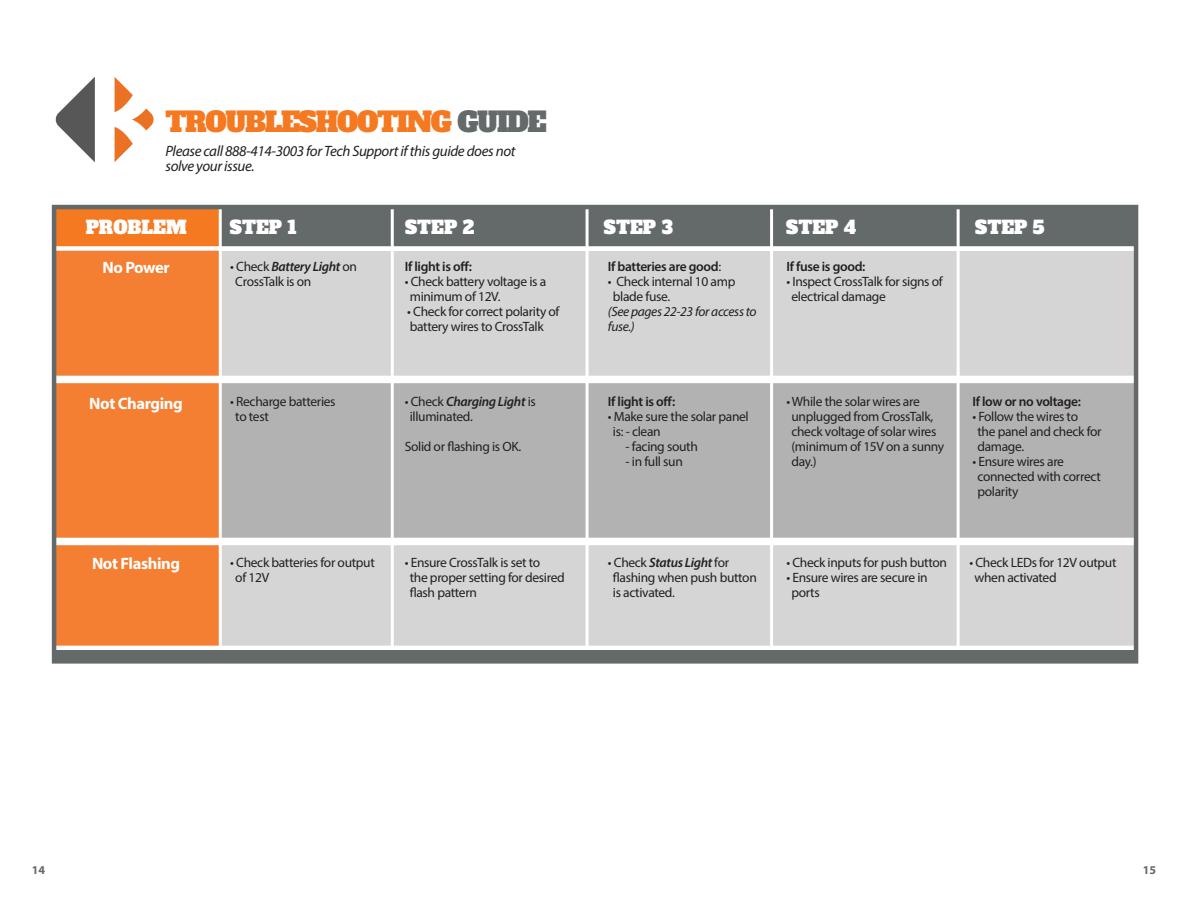
<style>
.page{position:relative;width:1188px;height:918px;background:#fff}
.page>*{position:absolute;margin:0;border:0;box-sizing:border-box;transform-origin:0 0}
.t1{font:27px "Alfa Slab One";letter-spacing:-.05em;color:#f57921}
.t2{font:18px "Alfa Slab One";color:#fff}
.t3{font:700 16.5px "Myriad Pro";letter-spacing:-.025em;color:#fff}
.t4{font:italic 15px/15px "Myriad Pro";letter-spacing:-.025em;color:#231f20}
.t5{font:13.5px/15px "Myriad Pro";letter-spacing:-.025em;color:#231f20}
.t6{font:600 13.5px "Myriad Pro";letter-spacing:-.025em;color:#231f20}
.t7{font:italic 13.5px/15px "Myriad Pro";letter-spacing:-.025em;color:#231f20}
.t8{font:700 12px "Myriad Pro";color:#646969}
.s1{color:#646969}
.s2{font-weight:400}
.s3{font-weight:600;font-style:italic}
</style>
<div class="page">
<div style="left:68px;top:382px;width:1068px;height:159px;background:#b3b2b2"></div>
<div style="left:68px;top:251px;width:1068px;height:128px;background:#d5d5d5"></div>
<div style="left:68px;top:545px;width:1068px;height:102px;background:#d5d5d5"></div>
<div style="left:55px;top:251px;width:166px;height:395px;background:#f47e31"></div>
<svg style="left:55px;top:77px;width:40px;height:85px"></svg>
<svg style="left:115px;top:77px;width:39px;height:85px"></svg>
<div style="left:216px;top:207px;width:920px;height:41px;background:#646969"></div>
<div style="left:55px;top:207px;width:166px;height:40px;background:#f57921"></div>
<hr style="left:391px;top:196px;width:3px;height:461px;background:#fff">
<hr style="left:219px;top:196px;width:3px;height:461px;background:#fff">
<hr style="left:586px;top:196px;width:3px;height:461px;background:#fff">
<hr style="left:770px;top:196px;width:3px;height:461px;background:#fff">
<hr style="left:957px;top:196px;width:3px;height:461px;background:#fff">
<div style="left:52px;top:376px;width:1108px;height:7px;background:#fff"></div>
<div style="left:52px;top:246px;width:1108px;height:5px;background:#fff"></div>
<div style="left:52px;top:538px;width:1108px;height:7px;background:#fff"></div>
<hr style="left:52px;top:646px;width:1108px;height:4px;background:#fff">
<div style="left:55px;top:651px;width:1081px;height:12px;background:#646969"></div>
<div style="left:52px;top:205px;width:1086px;height:459px;border:4px solid #646969"></div>
<h1 class="t1" style="left:165px;top:98px;width:383px">TROUBLESHOOTING <span class="s1">GUIDE</span></h1>
<p class="t4" style="left:165px;top:143px;width:352px">Please call 888-414-3003 for Tech Support if this guide does not solve your issue.</p>
<h2 class="t2" style="left:86px;top:212px;width:103px">PROBLEM</h2>
<h2 class="t2" style="left:230px;top:212px;width:69px">STEP 1</h2>
<h2 class="t2" style="left:405px;top:212px;width:71px">STEP 2</h2>
<h2 class="t2" style="left:604px;top:212px;width:70px">STEP 3</h2>
<h2 class="t2" style="left:786px;top:212px;width:72px">STEP 4</h2>
<h2 class="t2" style="left:975px;top:212px;width:71px">STEP 5</h2>
<p class="t3" style="left:103px;top:257px;width:69px">No Power</p>
<p class="t6" style="left:405px;top:258px;width:69px">If light is off:</p>
<p class="t5" style="left:410px;top:274px;width:138px;text-indent:-5px">• Check battery voltage is a minimum of 12V.</p>
<p class="t5" style="left:407px;top:304px;width:154px">• Check for correct polarity of battery wires to CrossTalk</p>
<p class="t6" style="left:608px;top:258px;width:115px">If batteries are good<span class="s2">:</span></p>
<p class="t5" style="left:613px;top:274px;width:124px;text-indent:-5px">• Check internal 10 amp blade fuse.</p>
<p class="t7" style="left:608px;top:304px;width:150px">(See pages 22-23 for access to fuse.)</p>
<p class="t6" style="left:786px;top:258px;width:80px">If fuse is good:</p>
<p class="t5" style="left:791px;top:274px;width:153px;text-indent:-5px">• Inspect CrossTalk for signs of electrical damage</p>
<p class="t5" style="left:235px;top:259px;width:123px;text-indent:-5px">• Check <span class="s3">Battery Light</span> on<br>CrossTalk is on</p>
<p class="t3" style="left:89px;top:392px;width:95px">Not Charging</p>
<p class="t3" style="left:92px;top:553px;width:90px">Not Flashing</p>
<p class="t5" style="left:235px;top:394px;width:102px;text-indent:-5px">• Recharge batteries to test</p>
<p class="t5" style="left:410px;top:394px;width:128px;text-indent:-5px">• Check <span class="s3">Charging Light</span> is illuminated.</p>
<p class="t5" style="left:405px;top:439px;width:118px">Solid or flashing is OK.</p>
<p class="t5" style="left:235px;top:555px;width:141px;text-indent:-5px">• Check batteries for output of 12V</p>
<p class="t5" style="left:410px;top:555px;width:156px;text-indent:-5px">• Ensure CrossTalk is set to<br>the proper setting for desired flash pattern</p>
<p class="t6" style="left:608px;top:393px;width:69px">If light is off:</p>
<p class="t5" style="left:613px;top:409px;width:137px;text-indent:-5px">• Make sure the solar panel is: - clean</p>
<p class="t5" style="left:626px;top:439px;width:74px">- facing south</p>
<p class="t5" style="left:626px;top:454px;width:59px">- in full sun</p>
<p class="t5" style="left:791px;top:394px;width:154px;text-indent:-5px">• While the solar wires are unplugged from CrossTalk, check voltage of solar wires (minimum of 15V on a sunny day.)</p>
<p class="t5" style="left:613px;top:555px;width:145px;text-indent:-5px">• Check <span class="s3">Status Light</span> for flashing when push button is activated.</p>
<p class="t5" style="left:786px;top:555px;width:162px">• Check inputs for push button</p>
<p class="t5" style="left:791px;top:570px;width:138px;text-indent:-5px">• Ensure wires are secure in ports</p>
<p class="t6" style="left:972px;top:393px;width:110px">If low or no voltage:</p>
<p class="t5" style="left:977px;top:409px;width:126px;text-indent:-5px">• Follow the wires to<br>the panel and check for damage.</p>
<p class="t5" style="left:977px;top:454px;width:125px;text-indent:-5px">• Ensure wires are connected with correct polarity</p>
<p class="t5" style="left:975px;top:555px;width:143px;text-indent:-5px">• Check LEDs for 12V output when activated</p>
<p class="t8" style="left:32px;top:862px;width:15px">14</p>
<p class="t8" style="left:1143px;top:862px;width:15px">15</p>
</div>
